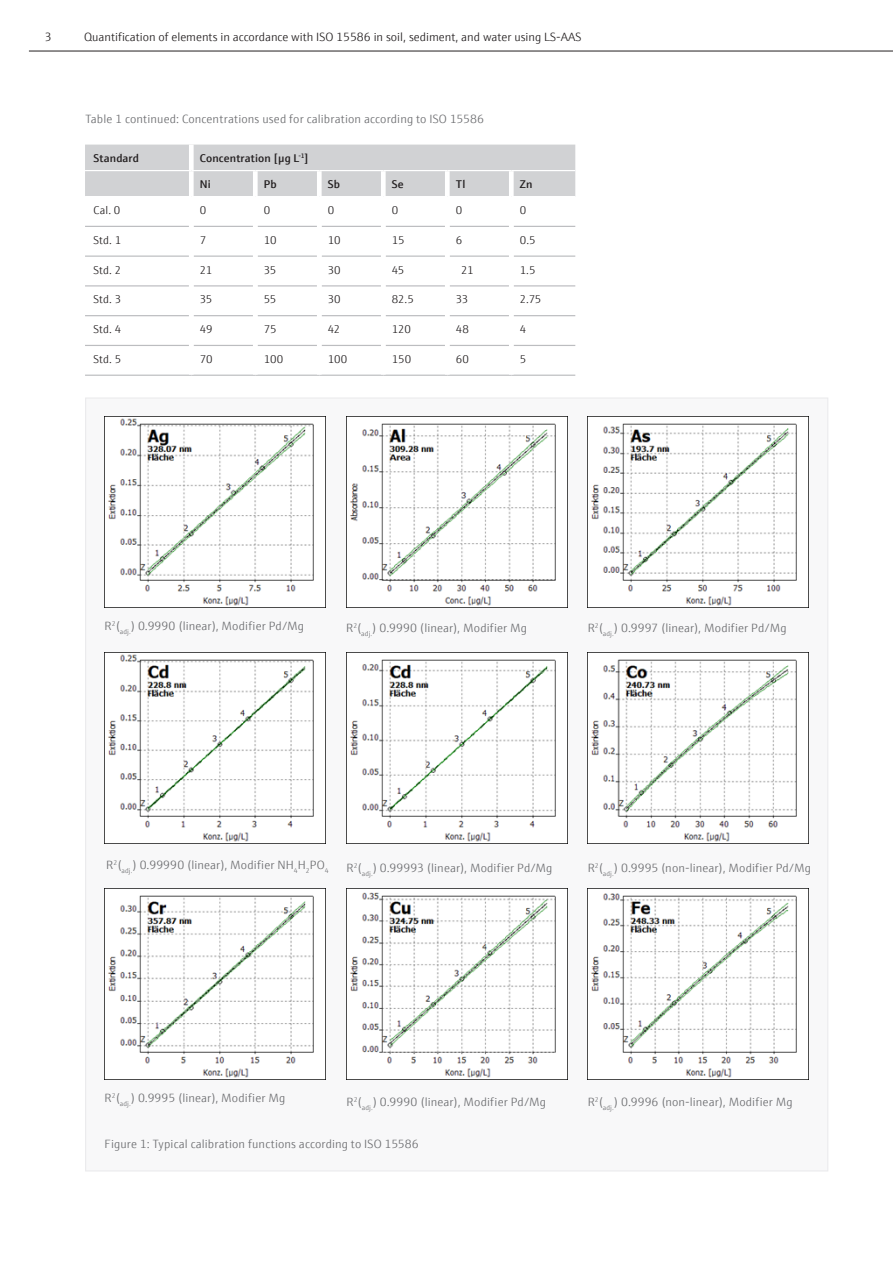
<style>
.page{position:relative;width:893px;height:1263px;background:#fff}
.page>*{position:absolute;margin:0;border:0;box-sizing:border-box;transform-origin:0 0}
.Legende_8_pt_grau{font:300 12px "E+H Sans";letter-spacing:.01em;color:#6c6d70}
.t1{font:300 12px "E+H Sans";color:#231f20}
.Tabelle_Fliesstext_7_5pt_schwarz{font:300 11.25px "E+H Sans";letter-spacing:-.005em;color:#231f20}
.Tabelle_Subheadline_7_5pt_Demi_schwarz{font:600 11.25px "E+H Sans";letter-spacing:.015em;color:#231f20}
</style>
<div class="page">
<hr style="left:29px;top:51px;width:864px;height:1px;background:#231f20">
<div style="left:85px;top:145px;width:490px;height:51px;background:#d1d2d4"></div>
<div style="left:189px;top:171px;width:5px;height:25px;background:#fff"></div>
<hr style="left:85px;top:226px;width:104px;height:1px;background:#bcbdc0">
<hr style="left:194px;top:226px;width:59px;height:1px;background:#bcbdc0">
<hr style="left:258px;top:226px;width:59px;height:1px;background:#bcbdc0">
<hr style="left:322px;top:226px;width:59px;height:1px;background:#bcbdc0">
<hr style="left:386px;top:226px;width:59px;height:1px;background:#bcbdc0">
<hr style="left:85px;top:256px;width:104px;height:1px;background:#bcbdc0">
<hr style="left:194px;top:256px;width:59px;height:1px;background:#bcbdc0">
<hr style="left:258px;top:256px;width:59px;height:1px;background:#bcbdc0">
<hr style="left:322px;top:256px;width:59px;height:1px;background:#bcbdc0">
<hr style="left:386px;top:256px;width:59px;height:1px;background:#bcbdc0">
<hr style="left:85px;top:285px;width:104px;height:1px;background:#bcbdc0">
<hr style="left:194px;top:285px;width:59px;height:1px;background:#bcbdc0">
<hr style="left:258px;top:285px;width:59px;height:1px;background:#bcbdc0">
<hr style="left:322px;top:285px;width:59px;height:1px;background:#bcbdc0">
<hr style="left:386px;top:285px;width:59px;height:1px;background:#bcbdc0">
<hr style="left:85px;top:315px;width:104px;height:1px;background:#bcbdc0">
<hr style="left:194px;top:315px;width:59px;height:1px;background:#bcbdc0">
<hr style="left:258px;top:315px;width:59px;height:1px;background:#bcbdc0">
<hr style="left:322px;top:315px;width:59px;height:1px;background:#bcbdc0">
<hr style="left:386px;top:315px;width:59px;height:1px;background:#bcbdc0">
<hr style="left:85px;top:345px;width:104px;height:1px;background:#bcbdc0">
<hr style="left:194px;top:345px;width:59px;height:1px;background:#bcbdc0">
<hr style="left:258px;top:345px;width:59px;height:1px;background:#bcbdc0">
<hr style="left:322px;top:345px;width:59px;height:1px;background:#bcbdc0">
<hr style="left:386px;top:345px;width:59px;height:1px;background:#bcbdc0">
<hr style="left:85px;top:375px;width:106px;height:1px;background:#bcbdc0">
<hr style="left:191px;top:375px;width:64px;height:1px;background:#bcbdc0">
<hr style="left:255px;top:375px;width:64px;height:1px;background:#bcbdc0">
<hr style="left:319px;top:375px;width:64px;height:1px;background:#bcbdc0">
<hr style="left:383px;top:375px;width:64px;height:1px;background:#bcbdc0">
<hr style="left:450px;top:226px;width:59px;height:1px;background:#bcbdc0">
<hr style="left:450px;top:256px;width:59px;height:1px;background:#bcbdc0">
<hr style="left:450px;top:285px;width:59px;height:1px;background:#bcbdc0">
<hr style="left:450px;top:315px;width:59px;height:1px;background:#bcbdc0">
<hr style="left:450px;top:345px;width:59px;height:1px;background:#bcbdc0">
<hr style="left:447px;top:375px;width:64px;height:1px;background:#bcbdc0">
<hr style="left:514px;top:226px;width:61px;height:1px;background:#bcbdc0">
<hr style="left:514px;top:256px;width:61px;height:1px;background:#bcbdc0">
<hr style="left:514px;top:285px;width:61px;height:1px;background:#bcbdc0">
<hr style="left:514px;top:315px;width:61px;height:1px;background:#bcbdc0">
<hr style="left:514px;top:345px;width:61px;height:1px;background:#bcbdc0">
<hr style="left:511px;top:375px;width:64px;height:1px;background:#bcbdc0">
<div style="left:253px;top:171px;width:5px;height:25px;background:#fff"></div>
<div style="left:317px;top:171px;width:5px;height:25px;background:#fff"></div>
<div style="left:381px;top:171px;width:5px;height:25px;background:#fff"></div>
<div style="left:445px;top:171px;width:5px;height:25px;background:#fff"></div>
<div style="left:509px;top:171px;width:5px;height:25px;background:#fff"></div>
<hr style="left:85px;top:170px;width:106px;height:1px;background:#fff">
<div style="left:189px;top:145px;width:5px;height:25px;background:#fff"></div>
<hr style="left:191px;top:170px;width:64px;height:1px;background:#fff">
<hr style="left:255px;top:170px;width:64px;height:1px;background:#fff">
<hr style="left:319px;top:170px;width:64px;height:1px;background:#fff">
<hr style="left:383px;top:170px;width:64px;height:1px;background:#fff">
<hr style="left:447px;top:170px;width:64px;height:1px;background:#fff">
<hr style="left:511px;top:170px;width:64px;height:1px;background:#fff">
<div style="left:85px;top:397px;width:743px;height:774px;background:#f8f8f9;border:1px solid #ebebed"></div>
<img style="left:108px;top:417px;width:218px;height:190px">
<img style="left:346px;top:417px;width:210px;height:190px">
<img style="left:591px;top:417px;width:218px;height:190px">
<img style="left:105px;top:652px;width:221px;height:191px">
<img style="left:347px;top:652px;width:221px;height:191px">
<img style="left:588px;top:652px;width:221px;height:191px">
<img style="left:108px;top:889px;width:218px;height:190px">
<img style="left:350px;top:889px;width:218px;height:190px">
<img style="left:591px;top:889px;width:218px;height:190px">
<p class="t1" style="left:45px;top:29px;width:8px">3</p>
<p class="t1" style="left:84px;top:29px;width:499px">Quantification of elements in accordance with ISO 15586 in soil, sediment, and water using LS-AAS</p>
<p class="Legende_8_pt_grau" style="left:85px;top:110px;width:400px">Table 1 continued: Concentrations used for calibration according to ISO 15586</p>
<p class="Tabelle_Subheadline_7_5pt_Demi_schwarz" style="left:94px;top:150px;width:47px">Standard</p>
<p class="Tabelle_Subheadline_7_5pt_Demi_schwarz" style="left:200px;top:150px;width:110px">Concentration [µg L<sup>-1</sup>]</p>
<p class="Tabelle_Subheadline_7_5pt_Demi_schwarz" style="left:200px;top:176px;width:12px">Ni</p>
<p class="Tabelle_Subheadline_7_5pt_Demi_schwarz" style="left:264px;top:176px;width:14px">Pb</p>
<p class="Tabelle_Subheadline_7_5pt_Demi_schwarz" style="left:328px;top:176px;width:14px">Sb</p>
<p class="Tabelle_Subheadline_7_5pt_Demi_schwarz" style="left:392px;top:176px;width:13px">Se</p>
<p class="Tabelle_Subheadline_7_5pt_Demi_schwarz" style="left:456px;top:176px;width:11px">Tl</p>
<p class="Tabelle_Subheadline_7_5pt_Demi_schwarz" style="left:520px;top:176px;width:14px">Zn</p>
<p class="Tabelle_Fliesstext_7_5pt_schwarz" style="left:94px;top:202px;width:28px">Cal. 0</p>
<p class="Tabelle_Fliesstext_7_5pt_schwarz" style="left:200px;top:202px;width:8px">0</p>
<p class="Tabelle_Fliesstext_7_5pt_schwarz" style="left:264px;top:202px;width:8px">0</p>
<p class="Tabelle_Fliesstext_7_5pt_schwarz" style="left:328px;top:202px;width:8px">0</p>
<p class="Tabelle_Fliesstext_7_5pt_schwarz" style="left:392px;top:202px;width:8px">0</p>
<p class="Tabelle_Fliesstext_7_5pt_schwarz" style="left:456px;top:202px;width:8px">0</p>
<p class="Tabelle_Fliesstext_7_5pt_schwarz" style="left:520px;top:202px;width:8px">0</p>
<p class="Tabelle_Fliesstext_7_5pt_schwarz" style="left:94px;top:232px;width:29px">Std. 1</p>
<p class="Tabelle_Fliesstext_7_5pt_schwarz" style="left:200px;top:232px;width:8px">7</p>
<p class="Tabelle_Fliesstext_7_5pt_schwarz" style="left:264px;top:232px;width:14px">10</p>
<p class="Tabelle_Fliesstext_7_5pt_schwarz" style="left:328px;top:232px;width:14px">10</p>
<p class="Tabelle_Fliesstext_7_5pt_schwarz" style="left:392px;top:232px;width:14px">15</p>
<p class="Tabelle_Fliesstext_7_5pt_schwarz" style="left:456px;top:232px;width:8px">6</p>
<p class="Tabelle_Fliesstext_7_5pt_schwarz" style="left:520px;top:232px;width:17px">0.5</p>
<p class="Tabelle_Fliesstext_7_5pt_schwarz" style="left:94px;top:261px;width:29px">Std. 2</p>
<p class="Tabelle_Fliesstext_7_5pt_schwarz" style="left:200px;top:261px;width:14px">21</p>
<p class="Tabelle_Fliesstext_7_5pt_schwarz" style="left:264px;top:261px;width:14px">35</p>
<p class="Tabelle_Fliesstext_7_5pt_schwarz" style="left:328px;top:261px;width:14px">30</p>
<p class="Tabelle_Fliesstext_7_5pt_schwarz" style="left:392px;top:261px;width:14px">45</p>
<p class="Tabelle_Fliesstext_7_5pt_schwarz" style="left:461px;top:261px;width:14px">21</p>
<p class="Tabelle_Fliesstext_7_5pt_schwarz" style="left:520px;top:261px;width:17px">1.5</p>
<p class="Tabelle_Fliesstext_7_5pt_schwarz" style="left:94px;top:291px;width:29px">Std. 3</p>
<p class="Tabelle_Fliesstext_7_5pt_schwarz" style="left:200px;top:291px;width:14px">35</p>
<p class="Tabelle_Fliesstext_7_5pt_schwarz" style="left:264px;top:291px;width:14px">55</p>
<p class="Tabelle_Fliesstext_7_5pt_schwarz" style="left:328px;top:291px;width:14px">30</p>
<p class="Tabelle_Fliesstext_7_5pt_schwarz" style="left:392px;top:291px;width:24px">82.5</p>
<p class="Tabelle_Fliesstext_7_5pt_schwarz" style="left:456px;top:291px;width:14px">33</p>
<p class="Tabelle_Fliesstext_7_5pt_schwarz" style="left:520px;top:291px;width:23px">2.75</p>
<p class="Tabelle_Fliesstext_7_5pt_schwarz" style="left:94px;top:321px;width:29px">Std. 4</p>
<p class="Tabelle_Fliesstext_7_5pt_schwarz" style="left:200px;top:321px;width:14px">49</p>
<p class="Tabelle_Fliesstext_7_5pt_schwarz" style="left:264px;top:321px;width:14px">75</p>
<p class="Tabelle_Fliesstext_7_5pt_schwarz" style="left:328px;top:321px;width:14px">42</p>
<p class="Tabelle_Fliesstext_7_5pt_schwarz" style="left:392px;top:321px;width:21px">120</p>
<p class="Tabelle_Fliesstext_7_5pt_schwarz" style="left:456px;top:321px;width:15px">48</p>
<p class="Tabelle_Fliesstext_7_5pt_schwarz" style="left:520px;top:321px;width:8px">4</p>
<p class="Tabelle_Fliesstext_7_5pt_schwarz" style="left:94px;top:351px;width:29px">Std. 5</p>
<p class="Tabelle_Fliesstext_7_5pt_schwarz" style="left:200px;top:351px;width:14px">70</p>
<p class="Tabelle_Fliesstext_7_5pt_schwarz" style="left:264px;top:351px;width:21px">100</p>
<p class="Tabelle_Fliesstext_7_5pt_schwarz" style="left:328px;top:351px;width:21px">100</p>
<p class="Tabelle_Fliesstext_7_5pt_schwarz" style="left:392px;top:351px;width:21px">150</p>
<p class="Tabelle_Fliesstext_7_5pt_schwarz" style="left:456px;top:351px;width:15px">60</p>
<p class="Tabelle_Fliesstext_7_5pt_schwarz" style="left:520px;top:351px;width:8px">5</p>
<p class="Legende_8_pt_grau" style="left:105px;top:617px;width:201px">R<sup>2</sup>(<sub>adj.</sub>) 0.9990 (linear), Modifier Pd/Mg</p>
<p class="Legende_8_pt_grau" style="left:346px;top:618px;width:182px">R<sup>2</sup>(<sub>adj.</sub>) 0.9990 (linear), Modifier Mg</p>
<p class="Legende_8_pt_grau" style="left:588px;top:618px;width:200px">R<sup>2</sup>(<sub>adj.</sub>) 0.9997 (linear), Modifier Pd/Mg</p>
<p class="Legende_8_pt_grau" style="left:106px;top:856px;width:224px">R<sup>2</sup>(<sub>adj.</sub>) 0.99990 (linear), Modifier NH<sub>4</sub>H<sub>2</sub>PO<sub>4</sub></p>
<p class="Legende_8_pt_grau" style="left:347px;top:859px;width:207px">R<sup>2</sup>(<sub>adj.</sub>) 0.99993 (linear), Modifier Pd/Mg</p>
<p class="Legende_8_pt_grau" style="left:588px;top:859px;width:225px">R<sup>2</sup>(<sub>adj.</sub>) 0.9995 (non-linear), Modifier Pd/Mg</p>
<p class="Legende_8_pt_grau" style="left:105px;top:1089px;width:182px">R<sup>2</sup>(<sub>adj.</sub>) 0.9995 (linear), Modifier Mg</p>
<p class="Legende_8_pt_grau" style="left:347px;top:1093px;width:201px">R<sup>2</sup>(<sub>adj.</sub>) 0.9990 (linear), Modifier Pd/Mg</p>
<p class="Legende_8_pt_grau" style="left:588px;top:1093px;width:206px">R<sup>2</sup>(<sub>adj.</sub>) 0.9996 (non-linear), Modifier Mg</p>
<p class="Legende_8_pt_grau" style="left:105px;top:1135px;width:316px">Figure 1: Typical calibration functions according to ISO 15586</p>
</div>
